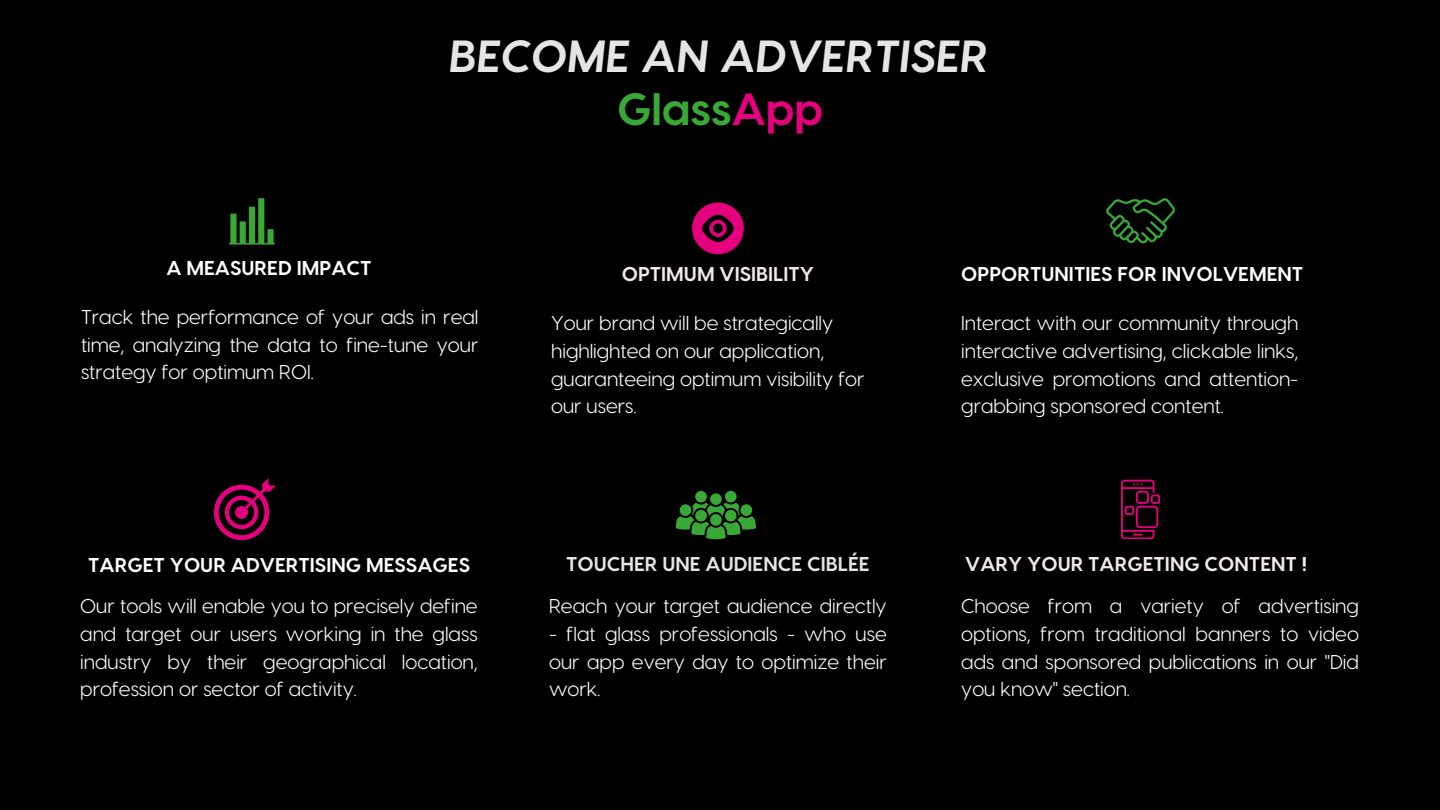
<style>
.page{position:relative;width:1440px;height:810px;background:#000}
.page>*{position:absolute;margin:0;border:0;box-sizing:border-box;transform-origin:0 0}
.t1{font:italic 700 45px/53.2px "Visby CF";color:#e6e5e5;text-align:center}
.t2{font:20px/27.8px "Visby CF";color:#fff;text-align:justify}
.t3{font:700 20px "Visby CF";color:#fff}
.t4{font:700 20px "Visby CF";color:#f1e9e9}
.t5{font:700 20px "Visby CF";color:#e6e5e5}
.s1{font-style:normal;color:#38a836}
.s2{font-style:normal;color:#e5007d}
</style>
<div class="page">
<div style="left:695px;top:491px;width:12px;height:12px;background:#38a836;border-radius:50%"></div>
<div style="left:725px;top:491px;width:12px;height:12px;background:#38a836;border-radius:50%"></div>
<div style="left:710px;top:493px;width:12px;height:12px;background:#38a836;border-radius:50%"></div>
<svg style="left:676px;top:503px;width:80px;height:36px"></svg>
<div style="left:710px;top:514px;width:12px;height:12px;background:#38a836;border-radius:50%"></div>
<svg style="left:692px;top:203px;width:52px;height:51px"></svg>
<svg style="left:1106px;top:198px;width:69px;height:45px"></svg>
<svg style="left:214px;top:479px;width:61px;height:61px"></svg>
<svg style="left:229px;top:198px;width:46px;height:47px"></svg>
<svg style="left:1121px;top:480px;width:39px;height:59px"></svg>
<h1 class="t1" style="left:450px;top:27px;width:541px">BECOME AN ADVERTISER<br><span class="s1">Glass</span><span class="s2">App</span></h1>
<p class="t3" style="left:166px;top:255px;width:207px">A MEASURED IMPACT</p>
<p class="t4" style="left:622px;top:261px;width:194px">OPTIMUM VISIBILITY</p>
<p class="t3" style="left:961px;top:261px;width:344px">OPPORTUNITIES FOR INVOLVEMENT</p>
<p class="t2" style="left:81px;top:302px;width:399px">Track the performance of your ads in real time, analyzing the data to fine-tune your strategy for optimum ROI.</p>
<p class="t2" style="left:551px;top:308px;width:315px;text-align:left">Your brand will be strategically highlighted on our application, guaranteeing optimum visibility for our users.</p>
<p class="t2" style="left:961px;top:308px;width:339px">Interact with our community through interactive advertising, clickable links, exclusive promotions and attention&shy;grabbing sponsored content.</p>
<p class="t5" style="left:566px;top:551px;width:305px">TOUCHER UNE AUDIENCE CIBLÉE</p>
<p class="t3" style="left:88px;top:552px;width:383px">TARGET YOUR ADVERTISING MESSAGES</p>
<p class="t4" style="left:965px;top:551px;width:344px">VARY YOUR TARGETING CONTENT !</p>
<p class="t2" style="left:549px;top:591px;width:339px">Reach your target audience directly</p>
<p class="t2" style="left:549px;top:619px;width:339px">- flat glass professionals - who use our app every day to optimize their work.</p>
<p class="t2" style="left:80px;top:591px;width:399px">Our tools will enable you to precisely define and target our users working in the glass industry by their geographical location, profession or sector of activity.</p>
<p class="t2" style="left:961px;top:591px;width:399px">Choose from a variety of advertising options, from traditional banners to video ads and sponsored publications in our "Did you know" section.</p>
</div>
